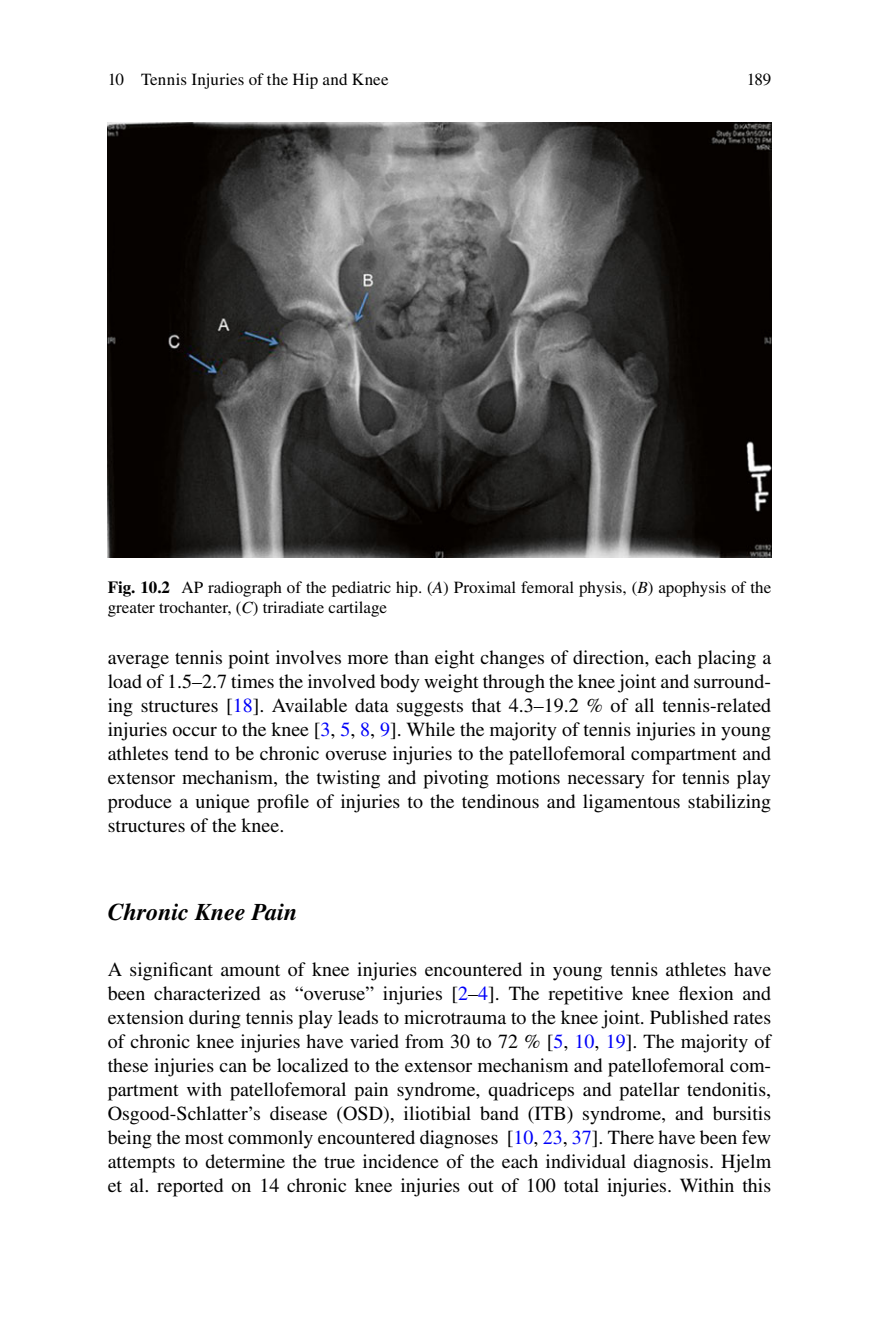
<style>
.page{position:relative;width:879px;height:1333px;background:#fff}
.page>*{position:absolute;margin:0;border:0;box-sizing:border-box;transform-origin:0 0}
.t1{font:italic 700 24px "Swtphd Times";color:#000}
.t2{font:20px/24px "Rybctc Times";color:#000;text-align:justify}
.t3{font:17px/20px "Rybctc Times";color:#000}
.s1{font-family:"Ynpkhr Times";font-weight:700}
.s2{font-family:"Vqgsqv Times";font-style:italic}
.s3{color:#0000fa}
</style>
<div class="page">
<img style="left:108px;top:122px;width:663px;height:435px">
<p class="t3" style="left:108px;top:71px;width:282px">10 Tennis Injuries of the Hip and Knee</p>
<p class="t3" style="left:747px;top:71px;width:26px">189</p>
<p class="t3" style="left:108px;top:578px;width:665px"><span class="s1">Fig. 10.2</span> AP radiograph of the pediatric hip. ( <span class="s2">A</span> ) Proximal femoral physis, ( <span class="s2">B</span> ) apophysis of the greater trochanter, ( <span class="s2">C</span> ) triradiate cartilage</p>
<p class="t2" style="left:108px;top:647px;width:665px">average tennis point involves more than eight changes of direction, each placing a load of 1.5–2.7 times the involved body weight through the knee joint and surround&shy;ing structures [ <span class="s3">18</span> ]. Available data suggests that 4.3–19.2 % of all tennis-related injuries occur to the knee [ <span class="s3">3</span> , <span class="s3">5</span> , <span class="s3">8</span> , <span class="s3">9</span> ]. While the majority of tennis injuries in young athletes tend to be chronic overuse injuries to the patellofemoral compartment and extensor mechanism, the twisting and pivoting motions necessary for tennis play produce a unique profile of injuries to the tendinous and ligamentous stabilizing structures of the knee.</p>
<p class="t1" style="left:108px;top:903px;width:191px">Chronic Knee Pain</p>
<p class="t2" style="left:108px;top:959px;width:665px">A significant amount of knee injuries encountered in young tennis athletes have been characterized as “overuse” injuries [ <span class="s3">2</span> – <span class="s3">4</span> ]. The repetitive knee flexion and extension during tennis play leads to microtrauma to the knee joint. Published rates of chronic knee injuries have varied from 30 to 72 % [ <span class="s3">5</span> , <span class="s3">10</span> , <span class="s3">19</span> ]. The majority of these injuries can be localized to the extensor mechanism and patellofemoral com&shy;partment with patellofemoral pain syndrome, quadriceps and patellar tendonitis, Osgood-Schlatter’s disease (OSD), iliotibial band (ITB) syndrome, and bursitis being the most commonly encountered diagnoses [ <span class="s3">10</span> , <span class="s3">23</span> , <span class="s3">37</span> ]. There have been few attempts to determine the true incidence of the each individual diagnosis. Hjelm et al. reported on 14 chronic knee injuries out of 100 total injuries. Within this</p>
</div>
